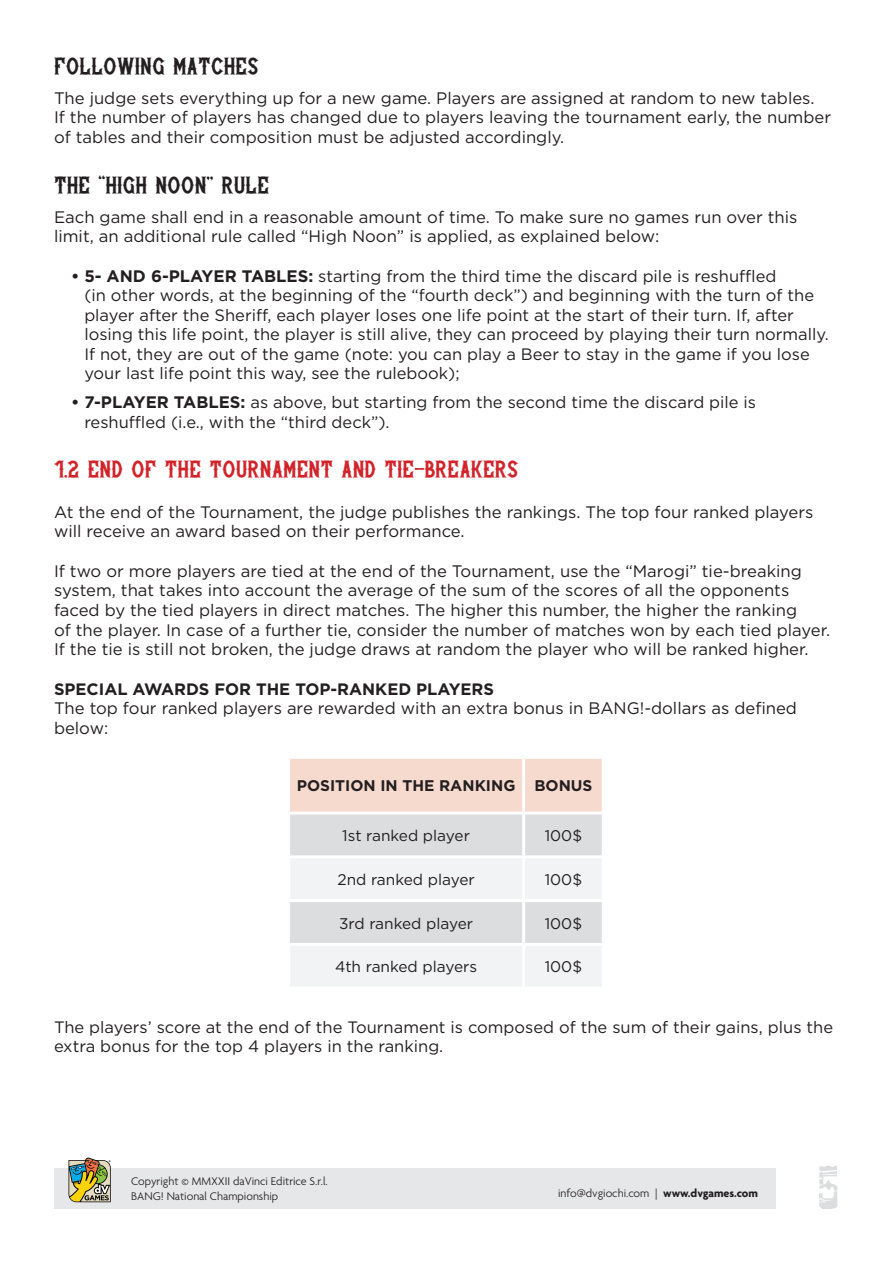
<style>
.page{position:relative;width:893px;height:1263px;background:#fff}
.page>*{position:absolute;margin:0;border:0;box-sizing:border-box;transform-origin:0 0}
.t1{font:54.45px "Perdido";color:#dcdddf}
.t2{font:25.8px "Whiskey Stones";color:#d1232a}
.t3{font:25.8px "Whiskey Stones";color:#231f20}
.t4{font:16.65px/19.6px "Gotham";color:#231f20}
.t5{font:16.5px/19.5px "Gotham";color:#231f20}
.t6{font:700 16.5px "Gotham";color:#231f20}
.t7{font:15.45px "Gotham";color:#231f20}
.t8{font:700 15.45px "Gotham";color:#231f20}
.t9{font:300 12px/14.4px "Agenda";color:#231f20}
.s1{font-weight:700;font-size:16.65px}
.s2{font-weight:700}
</style>
<div class="page">
<div style="left:54px;top:1168px;width:722px;height:40px;background:#e6e7e9"></div>
<svg style="left:69px;top:1157px;width:42px;height:45px;background:#989768"></svg>
<svg style="left:290px;top:759px;width:312px;height:227px"></svg>
<hr style="left:522px;top:759px;width:3px;height:52px;background:#fff">
<hr style="left:287px;top:811px;width:237px;height:3px;background:#fff">
<hr style="left:524px;top:811px;width:81px;height:3px;background:#fff">
<hr style="left:522px;top:814px;width:3px;height:41px;background:#fff">
<hr style="left:287px;top:855px;width:237px;height:3px;background:#fff">
<hr style="left:524px;top:855px;width:81px;height:3px;background:#fff">
<hr style="left:522px;top:858px;width:3px;height:41px;background:#fff">
<hr style="left:287px;top:899px;width:237px;height:3px;background:#fff">
<hr style="left:524px;top:899px;width:81px;height:3px;background:#fff">
<hr style="left:522px;top:902px;width:3px;height:41px;background:#fff">
<hr style="left:287px;top:943px;width:237px;height:3px;background:#fff">
<hr style="left:524px;top:943px;width:81px;height:3px;background:#fff">
<hr style="left:522px;top:946px;width:3px;height:41px;background:#fff">
<h2 class="t3" style="left:54px;top:54px;width:206px">FOLLOWING MATCHES</h2>
<p class="t4" style="left:54px;top:88px;width:779px">The judge sets everything up for a new game. Players are assigned at random to new tables.<br>If the number of players has changed due to players leaving the tournament early, the number of tables and their composition must be adjusted accordingly.</p>
<h2 class="t3" style="left:54px;top:173px;width:217px">THE “HIGH NOON” RULE</h2>
<p class="t4" style="left:54px;top:206px;width:745px">Each game shall end in a reasonable amount of time. To make sure no games run over this limit, an additional rule called “High Noon” is applied, as explained below:</p>
<p class="t5" style="left:84px;top:266px;width:746px;text-indent:-13px"><span class="s1">• 5- AND 6-PLAYER TABLES:</span> starting from the third time the discard pile is reshuffled<br>(in other words, at the beginning of the “fourth deck”) and beginning with the turn of the player after the Sheriff, each player loses one life point at the start of their turn. If, after losing this life point, the player is still alive, they can proceed by playing their turn normally.<br>If not, they are out of the game (note: you can play a Beer to stay in the game if you lose your last life point this way, see the rulebook);</p>
<p class="t5" style="left:84px;top:392px;width:673px;text-indent:-13px"><span class="s1">• 7-PLAYER TABLES:</span> as above, but starting from the second time the discard pile is reshuffled (i.e., with the “third deck”).</p>
<h2 class="t2" style="left:54px;top:457px;width:466px">1.2 END OF THE TOURNAMENT AND TIE-BREAKERS</h2>
<p class="t4" style="left:54px;top:501px;width:761px">At the end of the Tournament, the judge publishes the rankings. The top four ranked players will receive an award based on their performance.</p>
<p class="t4" style="left:54px;top:560px;width:778px">If two or more players are tied at the end of the Tournament, use the “Marogi” tie-breaking system, that takes into account the average of the sum of the scores of all the opponents faced by the tied players in direct matches. The higher this number, the higher the ranking<br>of the player. In case of a further tie, consider the number of matches won by each tied player.<br>If the tie is still not broken, the judge draws at random the player who will be ranked higher.</p>
<p class="t6" style="left:54px;top:678px;width:442px">SPECIAL AWARDS FOR THE TOP-RANKED PLAYERS</p>
<p class="t4" style="left:54px;top:698px;width:744px">The top four ranked players are rewarded with an extra bonus in BANG!-dollars as defined below:</p>
<p class="t8" style="left:297px;top:776px;width:297px">POSITION IN THE RANKING BONUS</p>
<p class="t7" style="left:342px;top:826px;width:129px">1st ranked player</p>
<p class="t7" style="left:545px;top:826px;width:39px">100$</p>
<p class="t7" style="left:337px;top:869px;width:139px">2nd ranked player</p>
<p class="t7" style="left:545px;top:869px;width:39px">100$</p>
<p class="t7" style="left:339px;top:913px;width:136px">3rd ranked player</p>
<p class="t7" style="left:545px;top:913px;width:39px">100$</p>
<p class="t7" style="left:335px;top:957px;width:144px">4th ranked players</p>
<p class="t7" style="left:545px;top:957px;width:39px">100$</p>
<p class="t5" style="left:54px;top:1017px;width:781px">The players’ score at the end of the Tournament is composed of the sum of their gains, plus the extra bonus for the top 4 players in the ranking.</p>
<p class="t9" style="left:131px;top:1175px;width:198px">Copyright © MMXXII daVinci Editrice S.r.l.<br>BANG! National Championship</p>
<p class="t9" style="left:558px;top:1187px;width:201px">info@dvgiochi.com | <span class="s2">www.dvgames.com</span></p>
<h1 class="t1" style="left:817px;top:1163px;width:23px">5</h1>
</div>
